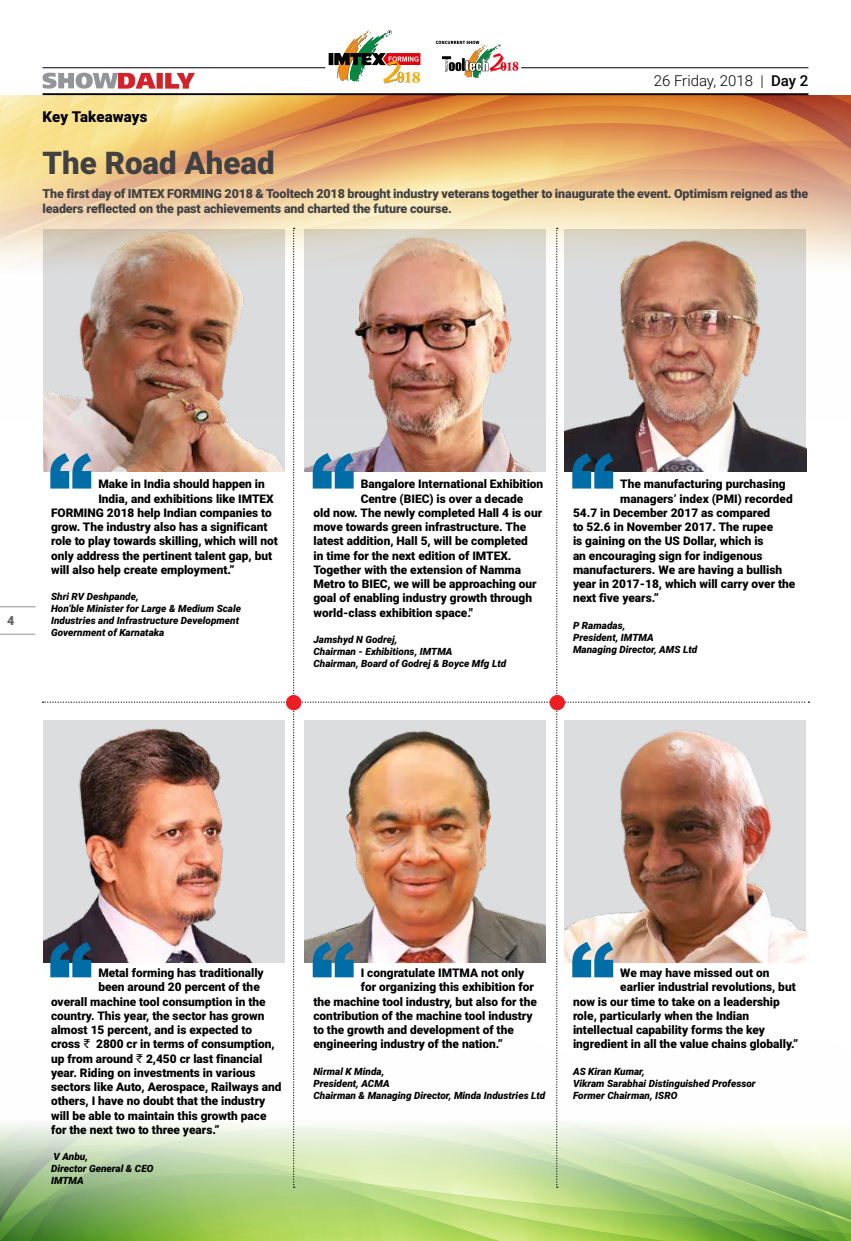
<style>
.page{position:relative;width:851px;height:1241px;background:#fff}
.page>*{position:absolute;margin:0;border:0;box-sizing:border-box;transform-origin:0 0}
.t1{font:900 31.25px "Roboto";color:#414042}
.t2{font:300 15px "Roboto";color:#000}
.t3{font:900 15px "Roboto";color:#000}
.t4{font:900 12.5px/15px "Roboto";letter-spacing:-.01em;color:#414042}
.t5{font:900 12.5px "Roboto";color:#636466}
.t6{font:900 11.88px "Roboto";color:#000}
.t7{font:italic 900 10px/12px "Roboto";color:#000}
.s1{font-weight:500}
.s2{font-family:"Mangal";font-weight:400}
</style>
<div class="page">
<hr style="left:0;top:606px;width:35px;height:1px;background:#939598">
<hr style="left:0;top:633px;width:35px;height:1px;background:#939598">
<hr style="left:43px;top:93px;width:765px;height:3px;background:#000">
<svg style="left:43px;top:73px;width:152px;height:16px"></svg>
<hr style="left:521px;top:67px;width:287px;height:1px;background:#000">
<hr style="left:43px;top:67px;width:282px;height:1px;background:#000">
<svg style="left:328px;top:30px;width:92px;height:53px"></svg>
<svg style="left:435px;top:41px;width:83px;height:37px"></svg>
<svg style="left:0;top:96px;width:850px;height:169px;background:#e9ba82"></svg>
<svg style="left:0;top:1124px;width:850px;height:116px;background:#a0c86e"></svg>
<img style="left:43px;top:228px;width:766px;height:959px">
<div style="left:286px;top:694px;width:15px;height:16px;background:#ed1d24;border-radius:50%"></div>
<div style="left:549px;top:694px;width:16px;height:16px;background:#ed1d24;border-radius:50%"></div>
<p class="t2" style="left:653px;top:70px;width:156px">26 Friday, 2018 | <span class="s1">Day 2</span></p>
<p class="t3" style="left:43px;top:106px;width:106px">Key Takeaways</p>
<h1 class="t1" style="left:43px;top:140px;width:234px">The Road Ahead</h1>
<p class="t4" style="left:43px;top:185px;width:767px">The first day of IMTEX FORMING 2018 &amp; Tooltech 2018 brought industry veterans together to inaugurate the event. Optimism reigned as the leaders reflected on the past achievements and charted the future course.</p>
<p class="t5" style="left:7px;top:612px;width:9px">4</p>
<p class="t6" style="left:98px;top:475px;width:168px">Make in India should happen in</p>
<p class="t6" style="left:98px;top:490px;width:177px">India, and exhibitions like IMTEX</p>
<p class="t6" style="left:51px;top:504px;width:222px">FORMING 2018 help Indian companies to</p>
<p class="t6" style="left:51px;top:518px;width:218px">grow. The industry also has a significant</p>
<p class="t6" style="left:51px;top:532px;width:228px">role to play towards skilling, which will not</p>
<p class="t6" style="left:51px;top:547px;width:223px">only address the pertinent talent gap, but</p>
<p class="t6" style="left:51px;top:561px;width:185px">will also help create employment.”</p>
<p class="t7" style="left:51px;top:590px;width:191px">Shri RV Deshpande,<br>Hon’ble Minister for Large &amp; Medium Scale<br>Industries and Infrastructure Development<br>Government of Karnataka</p>
<p class="t6" style="left:360px;top:475px;width:184px">Bangalore International Exhibition</p>
<p class="t6" style="left:360px;top:490px;width:164px">Centre (BIEC) is over a decade</p>
<p class="t6" style="left:313px;top:504px;width:230px">old now. The newly completed Hall 4 is our</p>
<p class="t6" style="left:313px;top:518px;width:214px">move towards green infrastructure. The</p>
<p class="t6" style="left:313px;top:532px;width:216px">latest addition, Hall 5, will be completed</p>
<p class="t6" style="left:313px;top:547px;width:199px">in time for the next edition of IMTEX.</p>
<p class="t6" style="left:313px;top:561px;width:209px">Together with the extension of Namma</p>
<p class="t6" style="left:313px;top:575px;width:225px">Metro to BIEC, we will be approaching our</p>
<p class="t6" style="left:313px;top:589px;width:220px">goal of enabling industry growth through</p>
<p class="t6" style="left:313px;top:604px;width:161px">world-class exhibition space."</p>
<p class="t7" style="left:313px;top:633px;width:194px">Jamshyd N Godrej,<br>Chairman - Exhibitions, IMTMA<br>Chairman, Board of Godrej &amp; Boyce Mfg Ltd</p>
<p class="t6" style="left:620px;top:475px;width:167px">The manufacturing purchasing</p>
<p class="t6" style="left:620px;top:490px;width:174px">managers’ index (PMI) recorded</p>
<p class="t6" style="left:573px;top:504px;width:199px">54.7 in December 2017 as compared</p>
<p class="t6" style="left:573px;top:518px;width:202px">to 52.6 in November 2017. The rupee</p>
<p class="t6" style="left:573px;top:532px;width:192px">is gaining on the US Dollar, which is</p>
<p class="t6" style="left:573px;top:547px;width:191px">an encouraging sign for indigenous</p>
<p class="t6" style="left:573px;top:561px;width:211px">manufacturers. We are having a bullish</p>
<p class="t6" style="left:573px;top:575px;width:224px">year in 2017-18, which will carry over the</p>
<p class="t6" style="left:573px;top:589px;width:87px">next five years.”</p>
<p class="t7" style="left:573px;top:618px;width:126px">P Ramadas,<br>President, IMTMA<br>Managing Director, AMS Ltd</p>
<p class="t6" style="left:98px;top:964px;width:167px">Metal forming has traditionally</p>
<p class="t6" style="left:98px;top:978px;width:163px">been around 20 percent of the</p>
<p class="t6" style="left:51px;top:992px;width:216px">overall machine tool consumption in the</p>
<p class="t6" style="left:51px;top:1007px;width:215px">country. This year, the sector has grown</p>
<p class="t6" style="left:51px;top:1021px;width:202px">almost 15 percent, and is expected to</p>
<p class="t6" style="left:51px;top:1035px;width:225px">cross <span class="s2">₹</span> 2800 cr in terms of consumption,</p>
<p class="t6" style="left:51px;top:1049px;width:213px">up from around <span class="s2">₹</span> 2,450 cr last financial</p>
<p class="t6" style="left:51px;top:1064px;width:206px">year. Riding on investments in various</p>
<p class="t6" style="left:51px;top:1078px;width:232px">sectors like Auto, Aerospace, Railways and</p>
<p class="t6" style="left:51px;top:1092px;width:216px">others, I have no doubt that the industry</p>
<p class="t6" style="left:51px;top:1106px;width:217px">will be able to maintain this growth pace</p>
<p class="t6" style="left:51px;top:1121px;width:170px">for the next two to three years.”</p>
<p class="t7" style="left:51px;top:1149px;width:104px">V Anbu,<br>Director General &amp; CEO<br>IMTMA</p>
<p class="t6" style="left:360px;top:964px;width:165px">I congratulate IMTMA not only</p>
<p class="t6" style="left:360px;top:978px;width:175px">for organizing this exhibition for</p>
<p class="t6" style="left:313px;top:992px;width:225px">the machine tool industry, but also for the</p>
<p class="t6" style="left:313px;top:1007px;width:221px">contribution of the machine tool industry</p>
<p class="t6" style="left:313px;top:1021px;width:202px">to the growth and development of the</p>
<p class="t6" style="left:313px;top:1035px;width:191px">engineering industry of the nation.”</p>
<p class="t7" style="left:313px;top:1064px;width:233px">Nirmal K Minda,<br>President, ACMA<br>Chairman &amp; Managing Director, Minda Industries Ltd</p>
<p class="t6" style="left:620px;top:964px;width:151px">We may have missed out on</p>
<p class="t6" style="left:620px;top:978px;width:177px">earlier industrial revolutions, but</p>
<p class="t6" style="left:573px;top:992px;width:208px">now is our time to take on a leadership</p>
<p class="t6" style="left:573px;top:1007px;width:178px">role, particularly when the Indian</p>
<p class="t6" style="left:573px;top:1021px;width:193px">intellectual capability forms the key</p>
<p class="t6" style="left:573px;top:1035px;width:227px">ingredient in all the value chains globally.”</p>
<p class="t7" style="left:573px;top:1064px;width:184px">AS Kiran Kumar,<br>Vikram Sarabhai Distinguished Professor<br>Former Chairman, ISRO</p>
</div>
